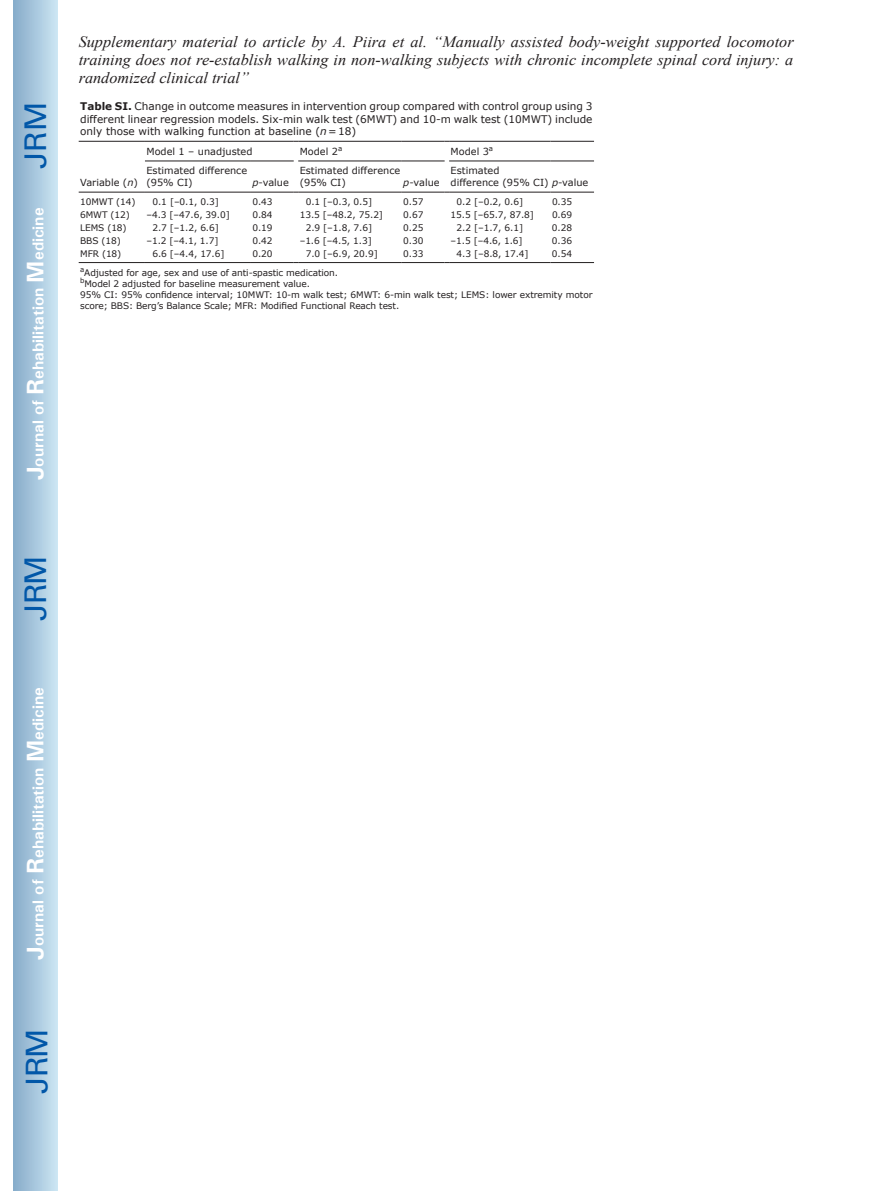
<style>
.page{position:relative;width:872px;height:1191px;background:#fff}
.page>*{position:absolute;margin:0;border:0;box-sizing:border-box;transform-origin:0 0}
.t1{font:30px "Univers";letter-spacing:-.03em;color:#0157a8}
.t2{font:italic 15.75px/18px "Times New Roman";color:#231f20;text-align:justify}
.t3{font:700 15.75px "Univers";color:#fff}
.t4{font:10.5px/12.6px "Verdana";color:#231f20;text-align:justify}
.t5{font:9.75px/11.7px "Verdana";color:#231f20}
.t6{font:9px/10.8px "Verdana";letter-spacing:-.01em;color:#231f20}
.s1{font-size:24px}
.s2{font-weight:700}
.s3{font-style:italic}
</style>
<div class="page">
<div style="left:14px;top:0;width:43px;height:1191px;background:linear-gradient(to right,#88acca,#cbe5f2)"></div>
<hr style="left:145px;top:262px;width:106px;height:1px;background:#231f20">
<hr style="left:251px;top:262px;width:43px;height:1px;background:#231f20">
<hr style="left:298px;top:262px;width:104px;height:1px;background:#231f20">
<hr style="left:402px;top:262px;width:42px;height:1px;background:#231f20">
<hr style="left:449px;top:262px;width:101px;height:1px;background:#231f20">
<hr style="left:550px;top:262px;width:44px;height:1px;background:#231f20">
<hr style="left:79px;top:262px;width:66px;height:1px;background:#231f20">
<hr style="left:79px;top:141px;width:66px;height:1px;background:#231f20">
<hr style="left:145px;top:141px;width:106px;height:1px;background:#231f20">
<hr style="left:251px;top:141px;width:43px;height:1px;background:#231f20">
<hr style="left:298px;top:141px;width:104px;height:1px;background:#231f20">
<hr style="left:402px;top:141px;width:42px;height:1px;background:#231f20">
<hr style="left:449px;top:141px;width:101px;height:1px;background:#231f20">
<hr style="left:550px;top:141px;width:44px;height:1px;background:#231f20">
<hr style="left:145px;top:161px;width:106px;height:1px;background:#231f20">
<hr style="left:251px;top:161px;width:43px;height:1px;background:#231f20">
<hr style="left:79px;top:192px;width:66px;height:1px;background:#231f20">
<hr style="left:145px;top:192px;width:106px;height:1px;background:#231f20">
<hr style="left:251px;top:192px;width:43px;height:1px;background:#231f20">
<hr style="left:298px;top:161px;width:104px;height:1px;background:#231f20">
<hr style="left:402px;top:161px;width:42px;height:1px;background:#231f20">
<hr style="left:298px;top:192px;width:104px;height:1px;background:#231f20">
<hr style="left:402px;top:192px;width:42px;height:1px;background:#231f20">
<hr style="left:449px;top:161px;width:101px;height:1px;background:#231f20">
<hr style="left:550px;top:161px;width:44px;height:1px;background:#231f20">
<hr style="left:449px;top:192px;width:101px;height:1px;background:#231f20">
<hr style="left:550px;top:192px;width:44px;height:1px;background:#231f20">
<h1 class="t1" style="left:18px;top:169px;width:68px;rotate:-90deg">JRM</h1>
<h2 class="t3" style="left:28px;top:480px;width:274px;rotate:-90deg"><span class="s1">J</span>ournal of <span class="s1">R</span>ehabilitation <span class="s1">M</span>edicine</h2>
<p class="t2" style="left:79px;top:32px;width:716px">Supplementary material to article by A. Piira et al. “Manually assisted body-weight supported locomotor training does not re-establish walking in non-walking subjects with chronic incomplete spinal cord injury: a randomized clinical trial”</p>
<p class="t4" style="left:80px;top:100px;width:514px"><span class="s2">Table SI.</span> Change in outcome measures in intervention group compared with control group using 3 different linear regression models. Six-min walk test (6MWT) and 10-m walk test (10MWT) include only those with walking function at baseline (<span class="s3">n</span>=18)</p>
<p class="t5" style="left:80px;top:176px;width:59px">Variable (<span class="s3">n</span>)</p>
<p class="t5" style="left:146px;top:145px;width:108px">Model 1 – unadjusted</p>
<p class="t5" style="left:300px;top:145px;width:44px">Model 2<sup>a</sup></p>
<p class="t5" style="left:450px;top:145px;width:44px">Model 3<sup>a</sup></p>
<p class="t5" style="left:146px;top:165px;width:102px">Estimated difference (95% CI)</p>
<p class="t5" style="left:252px;top:176px;width:38px"><span class="s3">p</span>-value</p>
<p class="t5" style="left:300px;top:165px;width:102px">Estimated difference (95% CI)</p>
<p class="t5" style="left:403px;top:176px;width:38px"><span class="s3">p</span>-value</p>
<p class="t5" style="left:450px;top:165px;width:139px">Estimated<br>difference (95% CI) <span class="s3">p</span>-value</p>
<p class="t6" style="left:80px;top:196px;width:57px">10MWT (14)</p>
<p class="t6" style="left:152px;top:196px;width:68px">0.1 [–0.1, 0.3]</p>
<p class="t6" style="left:252px;top:196px;width:22px">0.43</p>
<p class="t6" style="left:306px;top:196px;width:68px">0.1 [–0.3, 0.5]</p>
<p class="t6" style="left:403px;top:196px;width:22px">0.57</p>
<p class="t6" style="left:456px;top:196px;width:68px">0.2 [–0.2, 0.6]</p>
<p class="t6" style="left:552px;top:196px;width:22px">0.35</p>
<p class="t6" style="left:80px;top:209px;width:51px">6MWT (12)</p>
<p class="t6" style="left:146px;top:209px;width:85px">–4.3 [–47.6, 39.0]</p>
<p class="t6" style="left:252px;top:209px;width:22px">0.84</p>
<p class="t6" style="left:300px;top:209px;width:85px">13.5 [–48.2, 75.2]</p>
<p class="t6" style="left:403px;top:209px;width:22px">0.67</p>
<p class="t6" style="left:450px;top:209px;width:85px">15.5 [–65.7, 87.8]</p>
<p class="t6" style="left:552px;top:209px;width:22px">0.69</p>
<p class="t6" style="left:80px;top:222px;width:48px">LEMS (18)</p>
<p class="t6" style="left:152px;top:222px;width:68px">2.7 [–1.2, 6.6]</p>
<p class="t6" style="left:252px;top:222px;width:22px">0.19</p>
<p class="t6" style="left:306px;top:222px;width:68px">2.9 [–1.8, 7.6]</p>
<p class="t6" style="left:403px;top:222px;width:22px">0.25</p>
<p class="t6" style="left:456px;top:222px;width:68px">2.2 [–1.7, 6.1]</p>
<p class="t6" style="left:552px;top:222px;width:22px">0.28</p>
<p class="t6" style="left:80px;top:235px;width:42px">BBS (18)</p>
<p class="t6" style="left:146px;top:235px;width:74px">–1.2 [–4.1, 1.7]</p>
<p class="t6" style="left:252px;top:235px;width:22px">0.42</p>
<p class="t6" style="left:300px;top:235px;width:74px">–1.6 [–4.5, 1.3]</p>
<p class="t6" style="left:403px;top:235px;width:22px">0.30</p>
<p class="t6" style="left:450px;top:235px;width:74px">–1.5 [–4.6, 1.6]</p>
<p class="t6" style="left:552px;top:235px;width:22px">0.36</p>
<p class="t6" style="left:80px;top:247px;width:43px">MFR (18)</p>
<p class="t6" style="left:152px;top:247px;width:74px">6.6 [–4.4, 17.6]</p>
<p class="t6" style="left:252px;top:247px;width:22px">0.20</p>
<p class="t6" style="left:306px;top:247px;width:74px">7.0 [–6.9, 20.9]</p>
<p class="t6" style="left:403px;top:247px;width:22px">0.33</p>
<p class="t6" style="left:456px;top:247px;width:74px">4.3 [–8.8, 17.4]</p>
<p class="t6" style="left:552px;top:247px;width:22px">0.54</p>
<p class="t6" style="left:80px;top:267px;width:514px"><sup>a</sup>Adjusted for age, sex and use of anti-spastic medication.<br><sup>b</sup>Model 2 adjusted for baseline measurement value.<br>95% CI: 95% confidence interval; 10MWT: 10-m walk test; 6MWT: 6-min walk test; LEMS: lower extremity motor score; BBS: Berg’s Balance Scale; MFR: Modified Functional Reach test.</p>
<h1 class="t1" style="left:18px;top:620px;width:67px;rotate:-90deg">JRM</h1>
<h2 class="t3" style="left:28px;top:959px;width:274px;rotate:-90deg"><span class="s1">J</span>ournal of <span class="s1">R</span>ehabilitation <span class="s1">M</span>edicine</h2>
<h1 class="t1" style="left:19px;top:1093px;width:67px;rotate:-90deg">JRM</h1>
</div>
